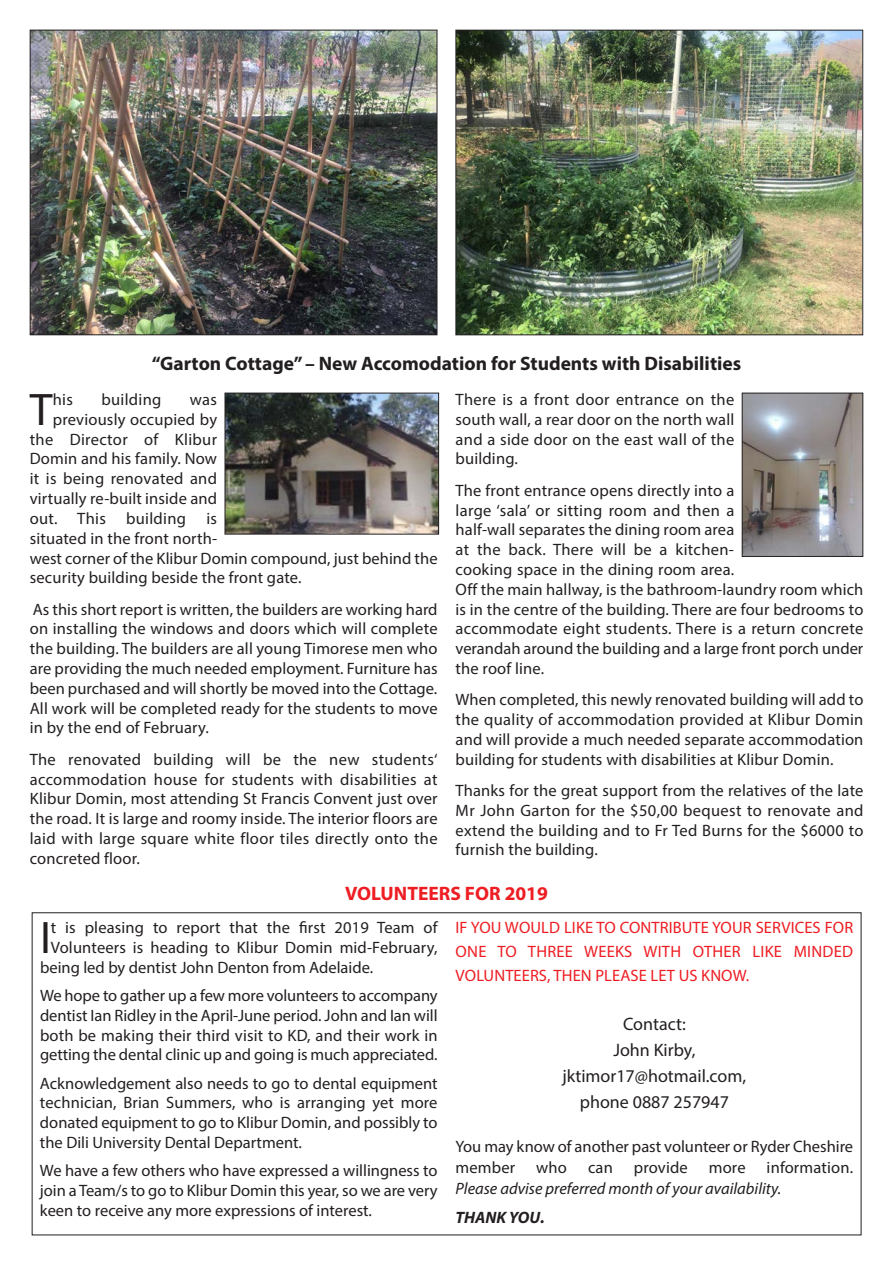
<style>
.page{position:relative;width:893px;height:1263px;background:#fff}
.page>*{position:absolute;margin:0;border:0;box-sizing:border-box;transform-origin:0 0}
.t1{font:45.9px "Myriad Pro";color:#231f20}
.t2{font:700 19.5px "Myriad Pro";color:#231f20}
.t3{font:700 19.5px "Myriad Pro";color:#ee1d23}
.t4{font:18px/25.8px "Myriad Pro";color:#231f20;text-align:center}
.t5{font:16.5px/19.8px "Myriad Pro";letter-spacing:.01em;color:#231f20;text-align:justify}
.t6{font:16.5px/24px "Myriad Pro";letter-spacing:.005em;color:#ee1d23;text-align:justify}
.t7{font:italic 16.5px "Myriad Pro";color:#231f20}
.t8{font:italic 700 16.5px "Myriad Pro";color:#231f20}
</style>
<div class="page">
<img style="left:227px;top:395px;width:210px;height:137px">
<div style="left:225px;top:393px;width:214px;height:141px;border:1px solid #231f20"></div>
<img style="left:744px;top:395px;width:117px;height:160px">
<div style="left:742px;top:393px;width:121px;height:164px;border:1px solid #231f20"></div>
<img style="left:32px;top:32px;width:403px;height:301px">
<div style="left:30px;top:30px;width:407px;height:305px;border:1px solid #231f20"></div>
<img style="left:457px;top:32px;width:404px;height:301px">
<div style="left:455px;top:30px;width:408px;height:305px;border:1px solid #231f20"></div>
<p class="t2" style="left:152px;top:356px;width:591px">“Garton Cottage” – New Accomodation for Students with Disabilities</p>
<h1 class="t1" style="left:30px;top:392px;width:24px">T</h1>
<p class="t5" style="left:53px;top:391px;width:22px">his</p>
<p class="t5" style="left:101px;top:391px;width:62px">building</p>
<p class="t5" style="left:190px;top:391px;width:29px">was</p>
<p class="t5" style="left:53px;top:411px;width:166px">previously occupied by</p>
<p class="t5" style="left:30px;top:431px;width:189px">the Director of Klibur</p>
<p class="t5" style="left:30px;top:450px;width:189px">Domin and his family. Now</p>
<p class="t5" style="left:30px;top:470px;width:189px">it is being renovated and</p>
<p class="t5" style="left:30px;top:490px;width:189px">virtually re-built inside and</p>
<p class="t5" style="left:30px;top:510px;width:189px">out. This building is</p>
<p class="t5" style="left:30px;top:530px;width:189px">situated in the front north-</p>
<p class="t5" style="left:30px;top:549px;width:409px">west corner of the Klibur Domin compound, just behind the</p>
<p class="t5" style="left:30px;top:569px;width:273px">security building beside the front gate.</p>
<p class="t5" style="left:30px;top:600px;width:409px">As this short report is written, the builders are working hard on installing the windows and doors which will complete the building. The builders are all young Timorese men who are providing the much needed employment. Furniture has been purchased and will shortly be moved into the Cottage.<br>All work will be completed ready for the students to move in by the end of February.</p>
<p class="t5" style="left:30px;top:751px;width:409px">The renovated building will be the new students‘ accommodation house for students with disabilities at Klibur Domin, most attending St Francis Convent just over the road. It is large and roomy inside. The interior floors are laid with large square white floor tiles directly onto the concreted floor.</p>
<p class="t5" style="left:456px;top:391px;width:280px">There is a front door entrance on the south wall, a rear door on the north wall and a side door on the east wall of the building.</p>
<p class="t5" style="left:456px;top:482px;width:409px;text-align:left">The front entrance opens directly into a<br>large ‘sala’ or sitting room and then a<br>half-wall separates the dining room area<br>at the back. There will be a kitchen-<br>cooking space in the dining room area.<br>Off the main hallway, is the bathroom-laundry room which is in the centre of the building. There are four bedrooms to accommodate eight students. There is a return concrete verandah around the building and a large front porch under the roof line.</p>
<p class="t5" style="left:456px;top:691px;width:409px">When completed, this newly renovated building will add to the quality of accommodation provided at Klibur Domin and will provide a much needed separate accommodation building for students with disabilities at Klibur Domin.</p>
<p class="t5" style="left:456px;top:782px;width:409px">Thanks for the great support from the relatives of the late Mr John Garton for the $50,00 bequest to renovate and extend the building and to Fr Ted Burns for the $6000 to furnish the building.</p>
<p class="t3" style="left:345px;top:886px;width:204px">VOLUNTEERS FOR 2019</p>
<h1 class="t1" style="left:40px;top:920px;width:12px">I</h1>
<p class="t5" style="left:51px;top:919px;width:388px">t is pleasing to report that the first 2019 Team of</p>
<p class="t5" style="left:51px;top:939px;width:388px">Volunteers is heading to Klibur Domin mid-February,</p>
<p class="t5" style="left:40px;top:958px;width:335px">being led by dentist John Denton from Adelaide.</p>
<p class="t5" style="left:40px;top:987px;width:399px">We hope to gather up a few more volunteers to accompany dentist Ian Ridley in the April-June period. John and Ian will both be making their third visit to KD, and their work in getting the dental clinic up and going is much appreciated.</p>
<p class="t5" style="left:40px;top:1074px;width:399px">Acknowledgement also needs to go to dental equipment technician, Brian Summers, who is arranging yet more donated equipment to go to Klibur Domin, and possibly to the Dili University Dental Department.</p>
<p class="t5" style="left:40px;top:1162px;width:399px">We have a few others who have expressed a willingness to join a Team/s to go to Klibur Domin this year, so we are very keen to receive any more expressions of interest.</p>
<p class="t6" style="left:456px;top:917px;width:399px">IF YOU WOULD LIKE TO CONTRIBUTE YOUR SERVICES FOR ONE TO THREE WEEKS WITH OTHER LIKE MINDED VOLUNTEERS, THEN PLEASE LET US KNOW.</p>
<p class="t4" style="left:563px;top:1013px;width:185px">Contact:<br>John Kirby, jktimor17@hotmail.com, phone 0887 257947</p>
<p class="t5" style="left:456px;top:1138px;width:399px;line-height:21px">You may know of another past volunteer or Ryder Cheshire member</p>
<p class="t5" style="left:536px;top:1159px;width:32px">who</p>
<p class="t5" style="left:588px;top:1159px;width:26px">can</p>
<p class="t5" style="left:634px;top:1159px;width:55px">provide</p>
<p class="t5" style="left:709px;top:1159px;width:38px">more</p>
<p class="t5" style="left:767px;top:1159px;width:88px">information.</p>
<p class="t7" style="left:456px;top:1183px;width:327px">Please advise preferred month of your availability.</p>
<p class="t8" style="left:456px;top:1211px;width:91px">THANK YOU.</p>
</div>
